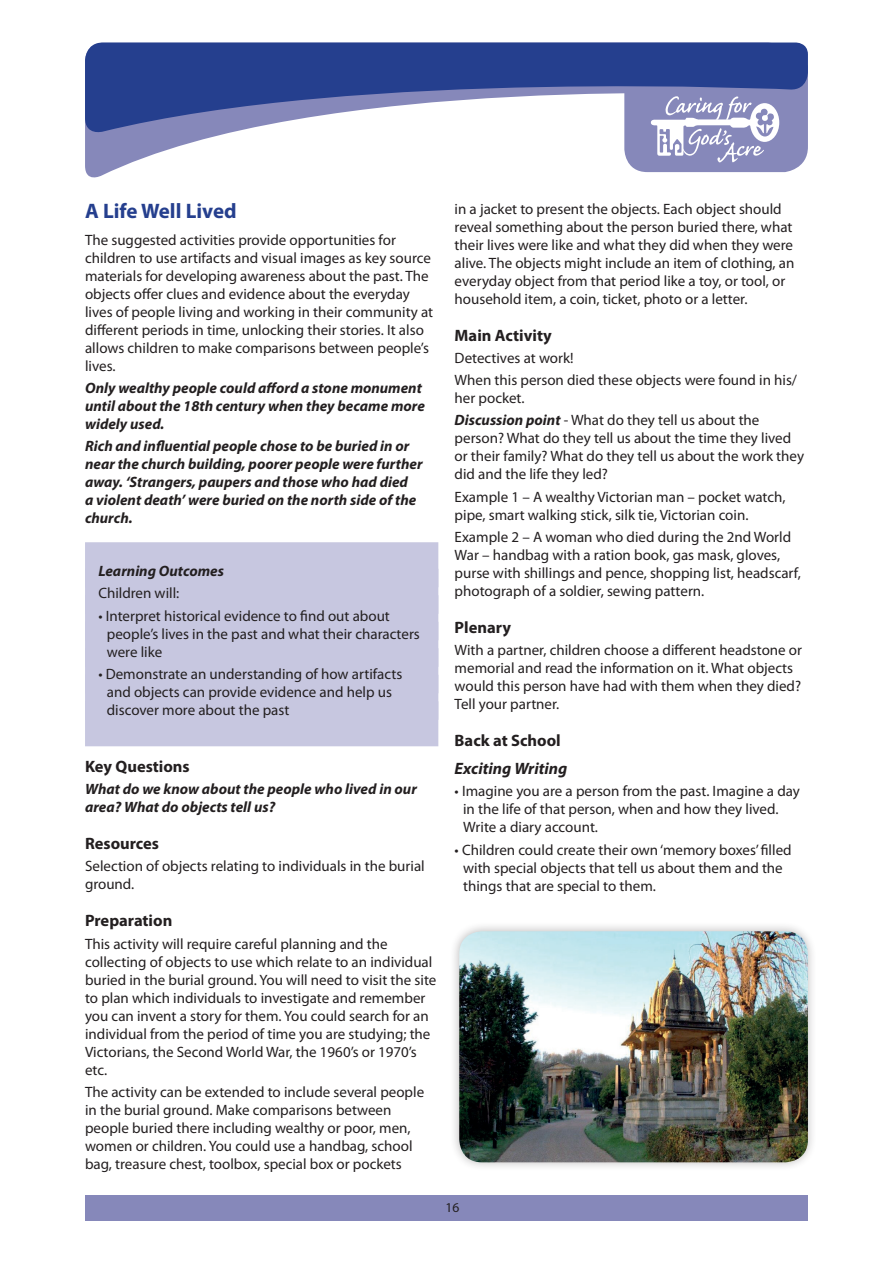
<style>
.page{position:relative;width:893px;height:1263px;background:#fff}
.page>*{position:absolute;margin:0;border:0;box-sizing:border-box;transform-origin:0 0}
.t1{font:700 21px "Myriad Pro";color:#253f8e}
.t2{font:700 16.5px "Myriad Pro";color:#231f20}
.t3{font:italic 700 16.5px "Myriad Pro";color:#231f20}
.t4{font:15px/18px "Myriad Pro";color:#231f20}
.t5{font:italic 700 15px/18px "Myriad Pro";color:#231f20}
.t6{font:13.5px "Myriad Pro";color:#231f20}
.s1{font-weight:700;font-style:italic}
</style>
<div class="page">
<svg style="left:783px;top:136px;width:25px;height:36px"></svg>
<svg style="left:85px;top:136px;width:698px;height:42px"></svg>
<svg style="left:85px;top:43px;width:723px;height:93px;fill:#253f8e"></svg>
<div style="left:85px;top:1195px;width:723px;height:25px;background:#8688ba"></div>
<div style="left:85px;top:542px;width:353px;height:45px;background:#c7c7e0"></div>
<div style="left:85px;top:569px;width:353px;height:45px;background:#c7c7e0"></div>
<div style="left:85px;top:595px;width:353px;height:45px;background:#c7c7e0"></div>
<div style="left:85px;top:622px;width:353px;height:45px;background:#c7c7e0"></div>
<div style="left:85px;top:648px;width:353px;height:45px;background:#c7c7e0"></div>
<div style="left:85px;top:675px;width:353px;height:45px;background:#c7c7e0"></div>
<div style="left:85px;top:701px;width:353px;height:45px;background:#c7c7e0"></div>
<div style="left:449px;top:921px;width:369px;height:251px;background:#231f20;opacity:.3"></div>
<img style="left:459px;top:931px;width:349px;height:231px">
<h1 class="t1" style="left:85px;top:197px;width:153px">A Life Well Lived</h1>
<p class="t4" style="left:85px;top:230px;width:350px">The suggested activities provide opportunities for children to use artifacts and visual images as key source materials for developing awareness about the past. The objects offer clues and evidence about the everyday lives of people living and working in their community at different periods in time, unlocking their stories. It also allows children to make comparisons between people’s lives.</p>
<p class="t5" style="left:85px;top:378px;width:341px">Only wealthy people could afford a stone monument until about the 18th century when they became more widely used.</p>
<p class="t5" style="left:85px;top:437px;width:339px">Rich and influential people chose to be buried in or near the church building, poorer people were further away. ‘Strangers, paupers and those who had died<br>a violent death’ were buried on the north side of the church.</p>
<p class="t5" style="left:98px;top:562px;width:127px">Learning Outcomes</p>
<p class="t4" style="left:98px;top:584px;width:83px">Children will:</p>
<p class="t4" style="left:107px;top:606px;width:314px;text-indent:-9px">• Interpret historical evidence to find out about people’s lives in the past and what their characters were like</p>
<p class="t4" style="left:107px;top:665px;width:297px;text-indent:-9px">• Demonstrate an understanding of how artifacts and objects can provide evidence and help us discover more about the past</p>
<p class="t2" style="left:85px;top:756px;width:106px">Key Questions</p>
<p class="t5" style="left:85px;top:780px;width:333px">What do we know about the people who lived in our area? What do objects tell us?</p>
<p class="t2" style="left:85px;top:833px;width:76px">Resources</p>
<p class="t4" style="left:85px;top:857px;width:341px">Selection of objects relating to individuals in the burial ground.</p>
<p class="t2" style="left:85px;top:910px;width:89px">Preparation</p>
<p class="t4" style="left:85px;top:934px;width:353px">This activity will require careful planning and the collecting of objects to use which relate to an individual buried in the burial ground. You will need to visit the site to plan which individuals to investigate and remember you can invent a story for them. You could search for an individual from the period of time you are studying; the Victorians, the Second World War, the 1960’s or 1970’s etc.</p>
<p class="t4" style="left:85px;top:1082px;width:341px">The activity can be extended to include several people in the burial ground. Make comparisons between people buried there including wealthy or poor, men, women or children. You could use a handbag, school bag, treasure chest, toolbox, special box or pockets</p>
<p class="t4" style="left:455px;top:199px;width:341px">in a jacket to present the objects. Each object should reveal something about the person buried there, what their lives were like and what they did when they were alive. The objects might include an item of clothing, an everyday object from that period like a toy, or tool, or household item, a coin, ticket, photo or a letter.</p>
<p class="t2" style="left:455px;top:324px;width:99px">Main Activity</p>
<p class="t4" style="left:455px;top:346px;width:344px;line-height:22.2px">Detectives at work!<br>When this person died these objects were found in his/</p>
<p class="t4" style="left:455px;top:387px;width:306px;line-height:22.2px">her pocket.<br><span class="s1">Discussion point</span> - What do they tell us about the</p>
<p class="t4" style="left:455px;top:429px;width:351px">person? What do they tell us about the time they lived or their family? What do they tell us about the work they did and the life they led?</p>
<p class="t4" style="left:455px;top:487px;width:332px">Example 1 – A wealthy Victorian man – pocket watch, pipe, smart walking stick, silk tie, Victorian coin.</p>
<p class="t4" style="left:455px;top:527px;width:348px">Example 2 – A woman who died during the 2nd World War – handbag with a ration book, gas mask, gloves, purse with shillings and pence, shopping list, headscarf, photograph of a soldier, sewing pattern.</p>
<p class="t2" style="left:455px;top:616px;width:58px">Plenary</p>
<p class="t4" style="left:455px;top:641px;width:349px">With a partner, children choose a different headstone or memorial and read the information on it. What objects would this person have had with them when they died?<br>Tell your partner.</p>
<p class="t2" style="left:455px;top:729px;width:108px">Back at School</p>
<p class="t3" style="left:455px;top:758px;width:114px">Exciting Writing</p>
<p class="t4" style="left:463px;top:782px;width:338px;text-indent:-9px">• Imagine you are a person from the past. Imagine a day in the life of that person, when and how they lived.<br>Write a diary account.</p>
<p class="t4" style="left:463px;top:840px;width:330px;text-indent:-9px">• Children could create their own ‘memory boxes’ filled with special objects that tell us about them and the things that are special to them.</p>
<p class="t6" style="left:446px;top:1199px;width:15px">16</p>
</div>
